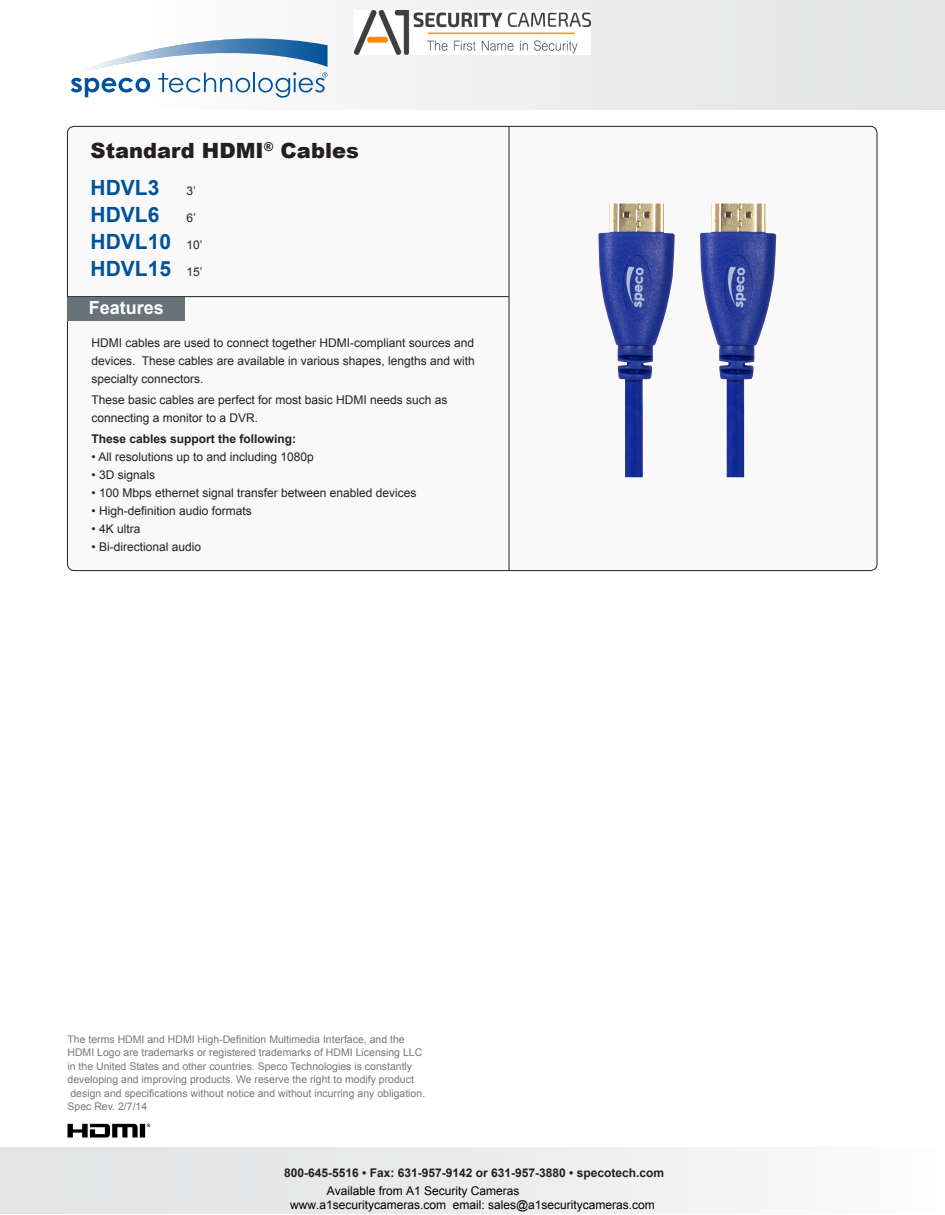
<style>
.page{position:relative;width:945px;height:1215px;background:#fff}
.page>*{position:absolute;margin:0;border:0;box-sizing:border-box;transform-origin:0 0}
.model_number{font:700 21px "Arial";color:#01529b}
.PRODUCT_NAME{font:900 21px "Arial";color:#231f20}
.t1{font:700 18px "Arial";color:#fff}
.model_number-2{font:12px/18px "Arial";color:#231f20;text-align:justify}
.ADDRESS{font:700 12px "Arial";color:#231f20}
.t2{font:12px/14.4px "Arial";color:#000}
.t3{font:10.5px "Arial";color:#76787b}
.s1{font-weight:400;font-size:12px;color:#231f20}
</style>
<div class="page">
<div style="left:67px;top:126px;width:810px;height:445px;background:#f9f9f9;border-radius:7px"></div>
<div style="left:0;top:0;width:945px;height:109px;background:linear-gradient(to right,#fff,#e1e2e3)"></div>
<svg style="left:71px;top:39px;width:257px;height:59px"></svg>
<hr style="left:67px;top:296px;width:442px;height:1px;background:#231f20">
<hr style="left:509px;top:126px;width:1px;height:444px;background:#231f20">
<div style="left:68px;top:297px;width:117px;height:23px;background:#677279"></div>
<div style="left:0;top:1148px;width:945px;height:66px;background:linear-gradient(to right,#e0e1e1,#fafafb)"></div>
<img style="left:700px;top:204px;width:76px;height:273px">
<img style="left:598px;top:204px;width:77px;height:273px">
<svg style="left:67px;top:1124px;width:83px;height:14px"></svg>
<img style="left:354px;top:11px;width:237px;height:44px">
<p class="PRODUCT_NAME" style="left:91px;top:135px;width:270px">Standard HDMI<sup>®</sup> Cables</p>
<p class="model_number" style="left:91px;top:174px;width:70px">HDVL3</p>
<p class="model_number-2" style="left:186px;top:182px;width:11px">3’</p>
<p class="model_number" style="left:91px;top:201px;width:70px">HDVL6</p>
<p class="model_number-2" style="left:186px;top:209px;width:11px">6’</p>
<p class="model_number" style="left:91px;top:228px;width:113px">HDVL10 <span class="s1">10’</span></p>
<p class="model_number" style="left:91px;top:255px;width:113px">HDVL15 <span class="s1">15’</span></p>
<p class="t1" style="left:89px;top:296px;width:77px">Features</p>
<p class="model_number-2" style="left:91px;top:334px;width:385px">HDMI cables are used to connect together HDMI-compliant sources and devices. These cables are available in various shapes, lengths and with specialty connectors.</p>
<p class="model_number-2" style="left:91px;top:391px;width:358px">These basic cables are perfect for most basic HDMI needs such as connecting a monitor to a DVR.</p>
<p class="ADDRESS" style="left:91px;top:431px;width:206px">These cables support the following:</p>
<p class="model_number-2" style="left:91px;top:448px;width:224px">• All resolutions up to and including 1080p</p>
<p class="model_number-2" style="left:91px;top:466px;width:65px">• 3D signals</p>
<p class="model_number-2" style="left:91px;top:484px;width:327px">• 100 Mbps ethernet signal transfer between enabled devices</p>
<p class="model_number-2" style="left:91px;top:502px;width:162px">• High-definition audio formats</p>
<p class="model_number-2" style="left:91px;top:520px;width:50px">• 4K ultra</p>
<p class="model_number-2" style="left:91px;top:538px;width:111px">• Bi-directional audio</p>
<p class="t3" style="left:68px;top:1032px;width:339px">The terms HDMI and HDMI High-Definition Multimedia Interface, and the</p>
<p class="t3" style="left:68px;top:1046px;width:356px">HDMI Logo are trademarks or registered trademarks of HDMI Licensing LLC</p>
<p class="t3" style="left:68px;top:1059px;width:346px">in the United States and other countries. Speco Technologies is constantly</p>
<p class="t3" style="left:68px;top:1073px;width:348px">developing and improving products. We reserve the right to modify product</p>
<p class="t3" style="left:70px;top:1086px;width:356px">design and specifications without notice and without incurring any obligation.</p>
<p class="t3" style="left:68px;top:1100px;width:81px">Spec Rev. 2/7/14</p>
<p class="ADDRESS" style="left:284px;top:1165px;width:381px">800-645-5516 • Fax: 631-957-9142 or 631-957-3880 • specotech.com</p>
<p class="t2" style="left:290px;top:1183px;width:366px;text-indent:37px">Available from A1 Security Cameras www.a1securitycameras.com email: sales@a1securitycameras.com</p>
</div>
